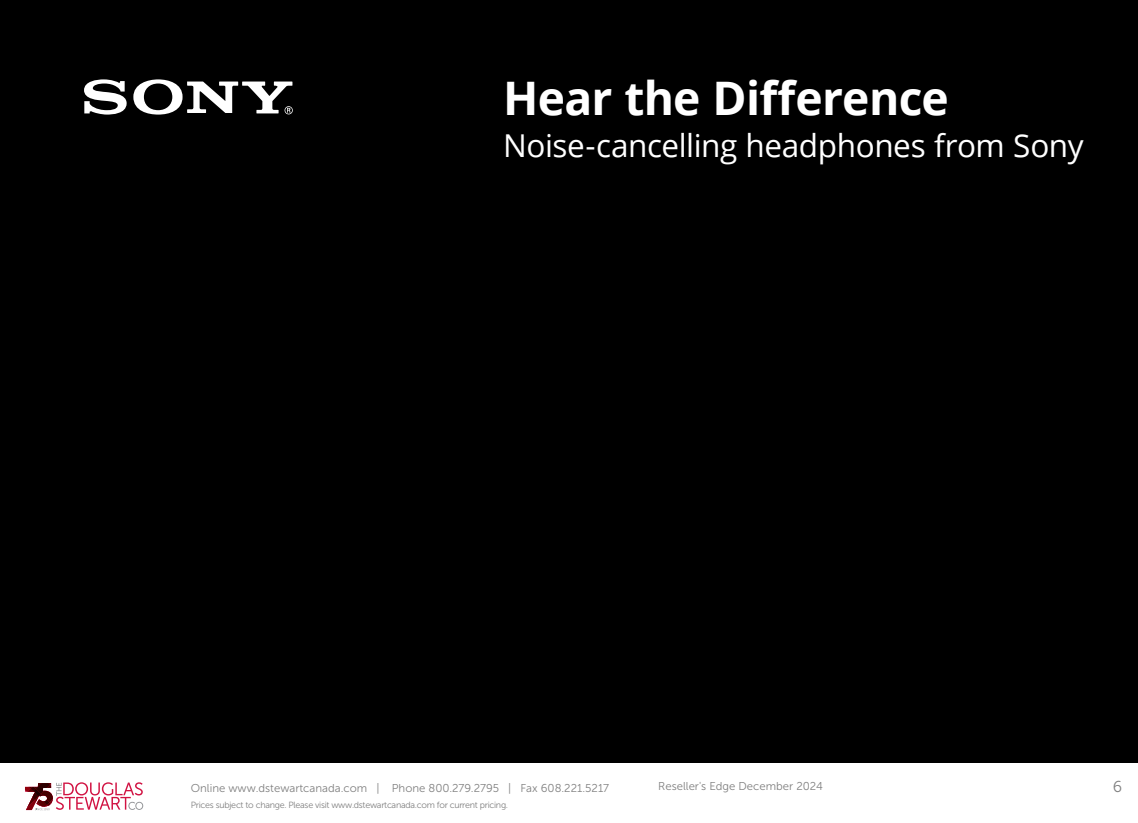
<style>
.page{position:relative;width:1138px;height:823px;background:#fff}
.page>*{position:absolute;margin:0;border:0;box-sizing:border-box;transform-origin:0 0}
.t1{font:700 46.2px "Open Sans";letter-spacing:-.015em;color:#fff}
.t2{font:31.5px "Open Sans";letter-spacing:-.015em;color:#fff}
.t3{font:15.75px "Museo Sans 300";color:#808080}
.t4{font:11.38px "Museo Sans 300";color:#808080}
.t5{font:8.92px "Museo Sans 300";letter-spacing:-.03em;color:#808080}
</style>
<div class="page">
<div style="left:0;top:0;width:1138px;height:770px;background:#000"></div>
<svg style="left:84px;top:79px;width:43px;height:36px"></svg>
<svg style="left:133px;top:79px;width:160px;height:36px"></svg>
<div style="left:0;top:763px;width:1138px;height:59px;background:#fff"></div>
<svg style="left:25px;top:782px;width:118px;height:28px"></svg>
<h1 class="t1" style="left:503px;top:65px;width:447px">Hear the Difference</h1>
<h2 class="t2" style="left:503px;top:124px;width:582px">Noise-cancelling headphones from Sony</h2>
<p class="t4" style="left:191px;top:782px;width:420px">Online www.dstewartcanada.com | Phone 800.279.2795 | Fax 608.221.5217</p>
<p class="t4" style="left:658px;top:780px;width:166px">Reseller's Edge December 2024</p>
<h3 class="t3" style="left:1112px;top:778px;width:11px">6</h3>
<p class="t5" style="left:191px;top:800px;width:319px">Prices subject to change. Please visit www.dstewartcanada.com for current pricing.</p>
</div>
